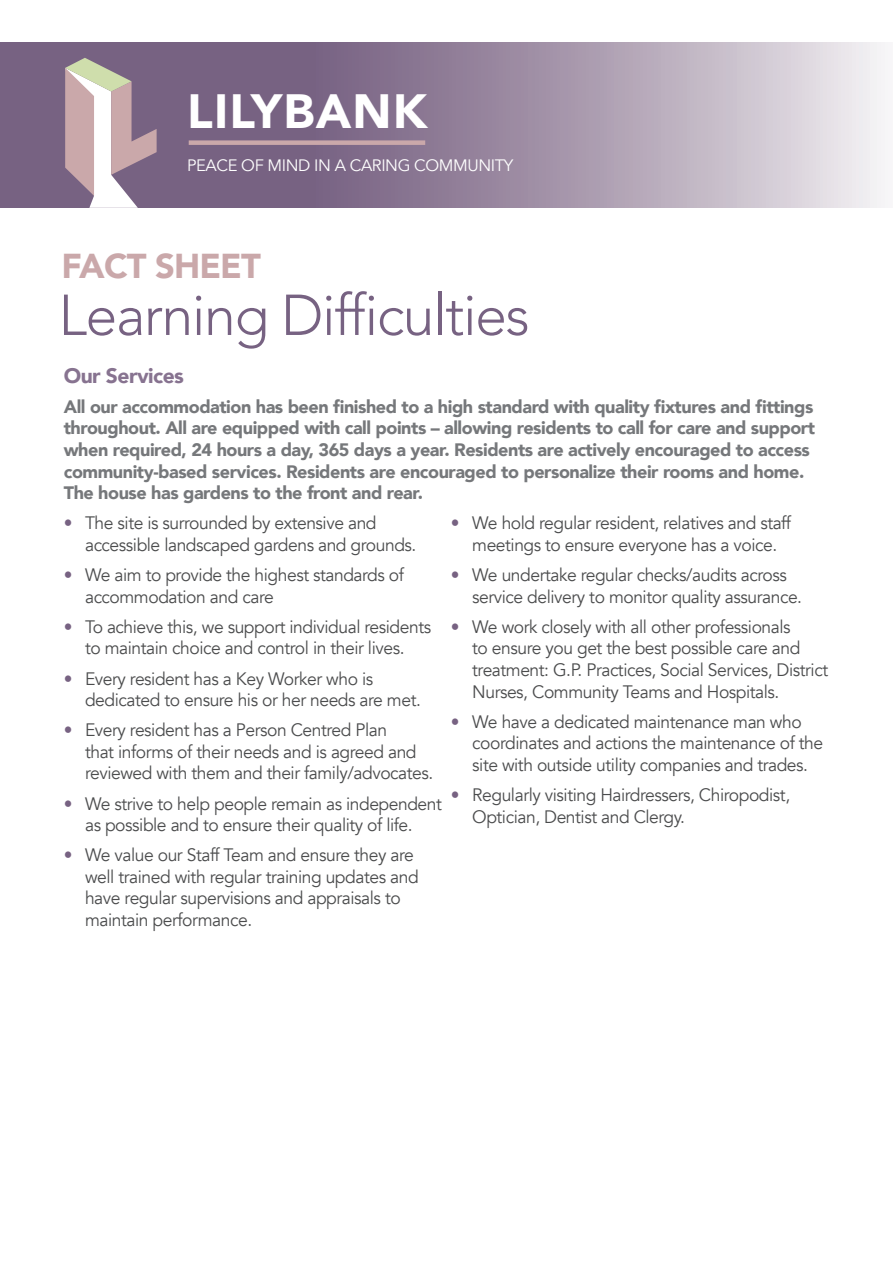
<style>
.page{position:relative;width:893px;height:1263px;background:#fff}
.page>*{position:absolute;margin:0;border:0;box-sizing:border-box;transform-origin:0 0}
.t1{font:300 57px "Avenir";letter-spacing:-.025em;color:#776282}
.t2{font:900 48px "Avenir";letter-spacing:.025em;color:#fff}
.t3{font:900 34.5px "Avenir";letter-spacing:-.025em;color:#caa8aa}
.t4{font:900 21px "Avenir";letter-spacing:-.025em;color:#877390}
.t5{font:18px/21.6px "Avenir";letter-spacing:-.025em;color:#4b4c4d}
.t6{font:900 18px/21.6px "Avenir";letter-spacing:-.025em;color:#76787b}
.t7{font:16.5px "Avenir";letter-spacing:-.025em;color:#fff}
.s1{color:#776282}
</style>
<div class="page">
<svg style="left:0;top:43px;width:885px;height:165px;background:#a090a6"></svg>
<div style="left:189px;top:140px;width:236px;height:5px;background:#caa8aa"></div>
<svg style="left:65px;top:58px;width:92px;height:150px"></svg>
<h2 class="t2" style="left:187px;top:70px;width:242px">LILYBANK</h2>
<p class="t7" style="left:187px;top:155px;width:327px">PEACE OF MIND IN A CARING COMMUNITY</p>
<h3 class="t3" style="left:62px;top:236px;width:201px">FACT SHEET</h3>
<h1 class="t1" style="left:58px;top:282px;width:473px">Learning Difficulties</h1>
<p class="t4" style="left:64px;top:357px;width:122px">Our Services</p>
<p class="t6" style="left:64px;top:395px;width:753px">All our accommodation has been finished to a high standard with quality fixtures and fittings throughout. All are equipped with call points – allowing residents to call for care and support when required, 24 hours a day, 365 days a year. Residents are actively encouraged to access community-based services. Residents are encouraged to personalize their rooms and home.<br>The house has gardens to the front and rear.</p>
<p class="t5" style="left:85px;top:513px;width:333px;text-indent:-21px"><span class="s1">•</span> The site is surrounded by extensive and accessible landscaped gardens and grounds.</p>
<p class="t5" style="left:85px;top:564px;width:320px;text-indent:-21px"><span class="s1">•</span> We aim to provide the highest standards of accommodation and care</p>
<p class="t5" style="left:64px;top:616px;width:369px;text-align:center"><span class="s1">•</span> To achieve this, we support individual residents to maintain choice and control in their lives.</p>
<p class="t5" style="left:85px;top:668px;width:337px;text-indent:-21px"><span class="s1">•</span> Every resident has a Key Worker who is dedicated to ensure his or her needs are met.</p>
<p class="t5" style="left:85px;top:719px;width:350px;text-indent:-21px"><span class="s1">•</span> Every resident has a Person Centred Plan<br>that informs of their needs and is agreed and reviewed with them and their family/advocates.</p>
<p class="t5" style="left:64px;top:793px;width:380px;text-align:center"><span class="s1">•</span> We strive to help people remain as independent as possible and to ensure their quality of life.</p>
<p class="t5" style="left:85px;top:844px;width:335px;text-indent:-21px"><span class="s1">•</span> We value our Staff Team and ensure they are well trained with regular training updates and have regular supervisions and appraisals to maintain performance.</p>
<p class="t5" style="left:451px;top:513px;width:341px;text-align:center"><span class="s1">•</span> We hold regular resident, relatives and staff meetings to ensure everyone has a voice.</p>
<p class="t5" style="left:472px;top:564px;width:331px;text-indent:-21px"><span class="s1">•</span> We undertake regular checks/audits across service delivery to monitor quality assurance.</p>
<p class="t5" style="left:472px;top:616px;width:357px;text-indent:-21px"><span class="s1">•</span> We work closely with all other professionals<br>to ensure you get the best possible care and treatment: G.P. Practices, Social Services, District Nurses, Community Teams and Hospitals.</p>
<p class="t5" style="left:472px;top:711px;width:352px;text-indent:-21px"><span class="s1">•</span> We have a dedicated maintenance man who coordinates and actions the maintenance of the site with outside utility companies and trades.</p>
<p class="t5" style="left:472px;top:784px;width:319px;text-indent:-21px"><span class="s1">•</span> Regularly visiting Hairdressers, Chiropodist,<br>Optician, Dentist and Clergy.</p>
</div>
